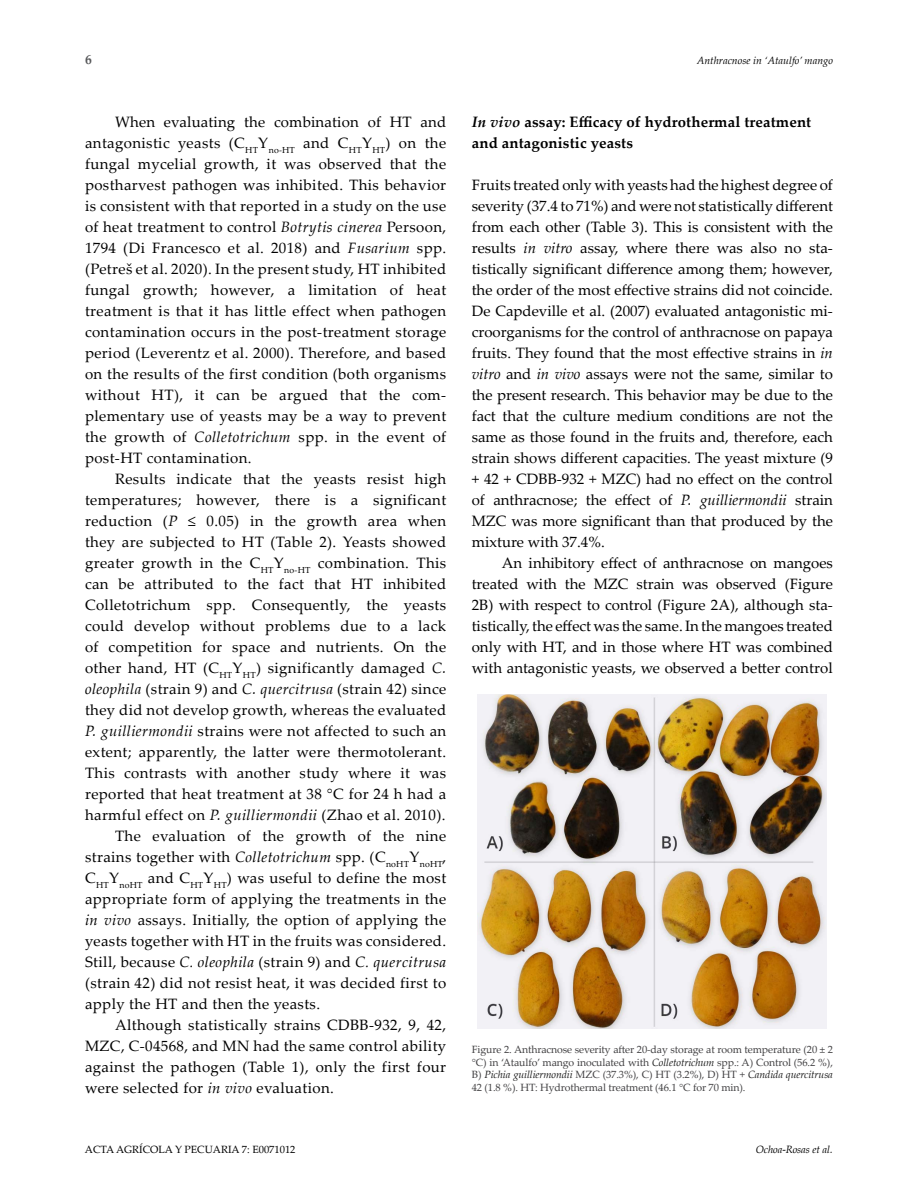
<style>
.page{position:relative;width:918px;height:1188px;background:#fff}
.page>*{position:absolute;margin:0;border:0;box-sizing:border-box;transform-origin:0 0}
.t1{font:15px/21px "Palatino Linotype";letter-spacing:.025em;color:#000;text-align:justify}
.t2{font:700 15px/21px "Palatino Linotype";letter-spacing:.01em;color:#000}
.t3{font:700 13.5px "Palatino Linotype";color:#58595b}
.t4{font:10.5px/12.6px "Palatino Linotype";letter-spacing:-.01em;color:#414042}
.t5{font:italic 10.5px "Palatino";letter-spacing:-.01em;color:#1a1a1a}
.t6{font:italic 10.5px "Palatino";color:#000}
.t7{font:10.5px "Palatino Linotype";color:#000}
.s1{font-family:"Palatino";font-style:italic}
.s2{font-style:italic}
.s3{font-family:"Palatino";font-style:italic;color:#1a1a1a}
.s4{font-family:"Palatino Linotype";font-style:normal;color:#414042}
</style>
<div class="page">
<img style="left:477px;top:694px;width:349px;height:335px">
<p class="t3" style="left:85px;top:50px;width:8px">6</p>
<p class="t6" style="left:697px;top:51px;width:138px">Anthracnose in ‘Ataulfo’ mango</p>
<p class="t1" style="left:85px;top:111px;width:363px;text-indent:30px">When evaluating the combination of HT and antagonistic yeasts (C<sub>HT</sub>Y<sub>no-HT</sub> and C<sub>HT</sub>Y<sub>HT</sub>) on the fungal mycelial growth, it was observed that the postharvest pathogen was inhibited. This behavior is consistent with that reported in a study on the use of heat treatment to control <span class="s1">Botrytis cinerea</span> Persoon, 1794 (Di Francesco et al. 2018) and <span class="s1">Fusarium</span> spp. (Petreš et al. 2020). In the present study, HT inhibited fungal growth; however, a limitation of heat treatment is that it has little effect when pathogen contamination occurs in the post-treatment storage period (Leverentz et al. 2000). Therefore, and based on the results of the first condition (both organisms without HT), it can be argued that the com&shy;plementary use of yeasts may be a way to prevent the growth of <span class="s1">Colletotrichum</span> spp. in the event of post-HT contamination.</p>
<p class="t1" style="left:115px;top:468px;width:333px">Results indicate that the yeasts resist high</p>
<p class="t1" style="left:85px;top:489px;width:363px">temperatures; however, there is a significant</p>
<p class="t1" style="left:85px;top:510px;width:363px">reduction (<span class="s1">P</span> ≤ 0.05) in the growth area when</p>
<p class="t1" style="left:85px;top:531px;width:363px">they are subjected to HT (Table 2). Yeasts showed</p>
<p class="t1" style="left:85px;top:552px;width:363px">greater growth in the C<sub>HT</sub>Y<sub>no-HT</sub> combination. This</p>
<p class="t1" style="left:85px;top:573px;width:363px">can be attributed to the fact that HT inhibited</p>
<p class="t1" style="left:85px;top:594px;width:363px">Colletotrichum spp. Consequently, the yeasts</p>
<p class="t1" style="left:85px;top:615px;width:363px">could develop without problems due to a lack</p>
<p class="t1" style="left:85px;top:636px;width:363px">of competition for space and nutrients. On the</p>
<p class="t1" style="left:85px;top:657px;width:363px">other hand, HT (C<sub>HT</sub>Y<sub>HT</sub>) significantly damaged <span class="s1">C.</span></p>
<p class="t1" style="left:85px;top:678px;width:363px"><span class="s1">oleophila</span> (strain 9) and <span class="s1">C. quercitrusa</span> (strain 42) since</p>
<p class="t1" style="left:85px;top:699px;width:363px">they did not develop growth, whereas the evaluated</p>
<p class="t1" style="left:85px;top:720px;width:363px"><span class="s1">P. guilliermondii</span> strains were not affected to such an</p>
<p class="t1" style="left:85px;top:741px;width:363px">extent; apparently, the latter were thermotolerant.</p>
<p class="t1" style="left:85px;top:762px;width:363px">This contrasts with another study where it was</p>
<p class="t1" style="left:85px;top:783px;width:363px">reported that heat treatment at 38 °C for 24 h had a</p>
<p class="t1" style="left:85px;top:804px;width:362px">harmful effect on <span class="s1">P. guilliermondii</span> (Zhao et al. 2010).</p>
<p class="t1" style="left:115px;top:825px;width:333px">The evaluation of the growth of the nine</p>
<p class="t1" style="left:85px;top:846px;width:363px">strains together with <span class="s2">Colletotrichum</span> spp. (C<sub>noHT</sub>Y<sub>noHT</sub>,</p>
<p class="t1" style="left:85px;top:867px;width:363px">C<sub>HT</sub>Y<sub>noHT</sub> and C<sub>HT</sub>Y<sub>HT</sub>) was useful to define the most</p>
<p class="t1" style="left:85px;top:888px;width:363px">appropriate form of applying the treatments in the</p>
<p class="t1" style="left:85px;top:909px;width:363px"><span class="s2">in vivo</span> assays. Initially, the option of applying the</p>
<p class="t1" style="left:85px;top:930px;width:363px">yeasts together with HT in the fruits was considered.</p>
<p class="t1" style="left:85px;top:951px;width:363px">Still, because <span class="s2">C. oleophila</span> (strain 9) and <span class="s2">C. quercitrusa</span></p>
<p class="t1" style="left:85px;top:972px;width:363px">(strain 42) did not resist heat, it was decided first to</p>
<p class="t1" style="left:85px;top:993px;width:237px">apply the HT and then the yeasts.</p>
<p class="t1" style="left:115px;top:1014px;width:333px">Although statistically strains CDBB-932, 9, 42,</p>
<p class="t1" style="left:85px;top:1035px;width:363px">MZC, C-04568, and MN had the same control ability</p>
<p class="t1" style="left:85px;top:1056px;width:363px">against the pathogen (Table 1), only the first four</p>
<p class="t1" style="left:85px;top:1077px;width:250px">were selected for <span class="s2">in vivo</span> evaluation.</p>
<p class="t2" style="left:472px;top:111px;width:341px"><span class="s2">In vivo</span> assay: Efficacy of hydrothermal treatment and antagonistic yeasts</p>
<p class="t1" style="left:472px;top:174px;width:363px">Fruits treated only with yeasts had the highest degree of severity (37.4 to 71%) and were not statistically different from each other (Table 3). This is consistent with the results <span class="s1">in vitro</span> assay, where there was also no sta&shy;tistically significant difference among them; however, the order of the most effective strains did not coincide.<br>De Capdeville et al. (2007) evaluated antagonistic mi&shy;croorganisms for the control of anthracnose on papaya fruits. They found that the most effective strains in <span class="s1">in vitro</span> and <span class="s1">in vivo</span> assays were not the same, similar to the present research. This behavior may be due to the fact that the culture medium conditions are not the same as those found in the fruits and, therefore, each strain shows different capacities. The yeast mixture (9 + 42 + CDBB-932 + MZC) had no effect on the control of anthracnose; the effect of <span class="s1">P. guilliermondii</span> strain MZC was more significant than that produced by the mixture with 37.4%.</p>
<p class="t1" style="left:472px;top:552px;width:363px;text-indent:30px">An inhibitory effect of anthracnose on mangoes treated with the MZC strain was observed (Figure 2B) with respect to control (Figure 2A), although sta&shy;tistically, the effect was the same. In the mangoes treated only with HT, and in those where HT was combined with antagonistic yeasts, we observed a better control</p>
<p class="t4" style="left:472px;top:1043px;width:363px">Figure 2. Anthracnose severity after 20-day storage at room temperature (20 ± 2 °C) in ‘Ataulfo’ mango inoculated with <span class="s3">Colletotrichum</span> spp.: A) Control (56.2 %),</p>
<p class="t5" style="left:472px;top:1066px;width:363px"><span class="s4">B)</span> Pichia guilliermondii <span class="s4">MZC (37.3%), C) HT (3.2%), D) HT +</span> Candida quercitrusa</p>
<p class="t4" style="left:472px;top:1081px;width:275px">42 (1.8 %). HT: Hydrothermal treatment (46.1 °C for 70 min).</p>
<p class="t7" style="left:85px;top:1142px;width:212px">ACTA AGRÍCOLA Y PECUARIA 7: E0071012</p>
<p class="t6" style="left:756px;top:1140px;width:78px">Ochoa-Rosas et al.</p>
</div>
